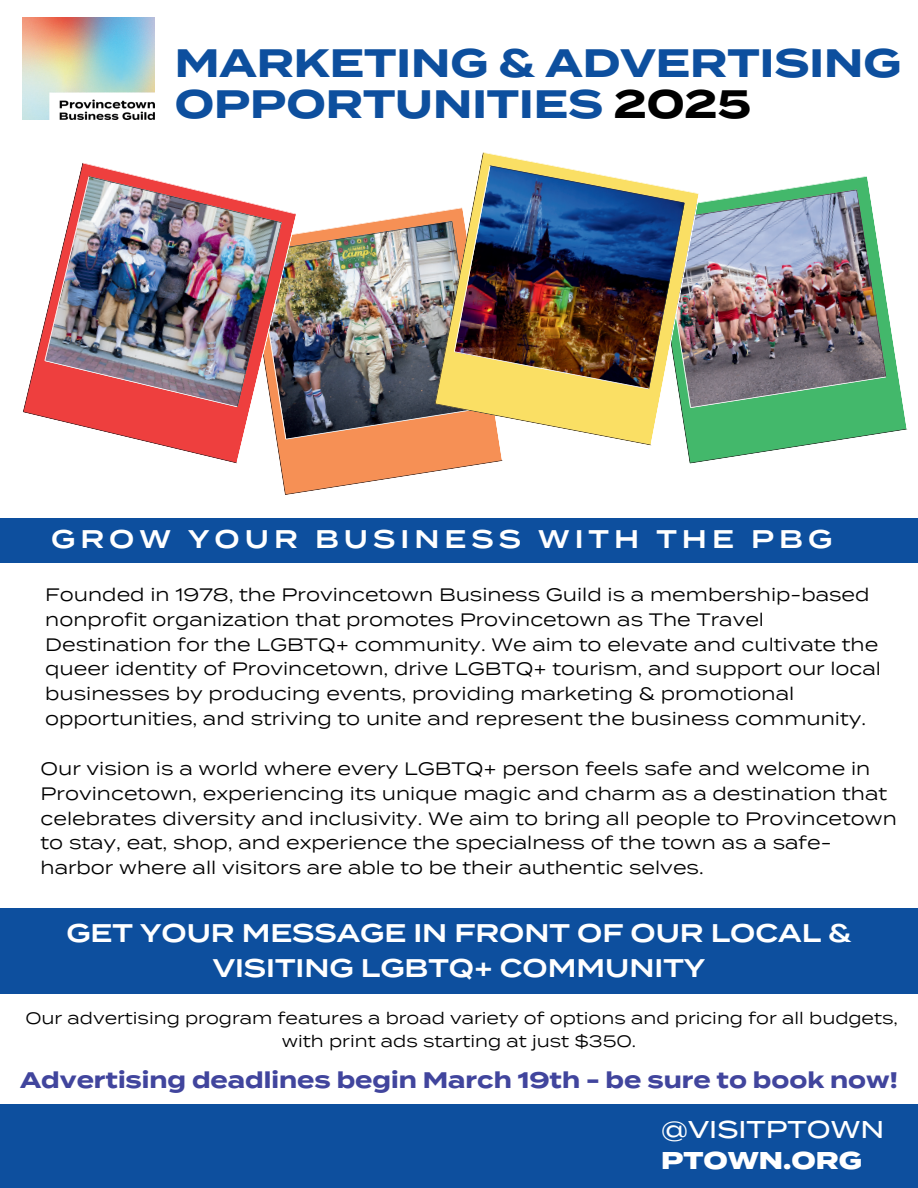
<style>
.page{position:relative;width:918px;height:1188px;background:#fff}
.page>*{position:absolute;margin:0;border:0;box-sizing:border-box;transform-origin:0 0}
.t1{font:700 39.6px/41.7px "Termina";color:#0d4f9e}
.t2{font:600 25.5px/34.8px "Termina";color:#fff;text-align:center}
.t3{font:600 25.5px "Termina";letter-spacing:.2em;color:#fff}
.t4{font:500 24.3px "Termina";color:#fff}
.t5{font:800 24.3px "Termina";color:#fff}
.t6{font:700 22.5px "Termina";color:#41459d}
.t7{font:18px/24.8px "Termina";color:#000}
.t8{font:16.5px/22.5px "Termina";color:#000;text-align:center}
.s1{color:#000}
</style>
<div class="page">
<div style="left:0;top:1104px;width:918px;height:84px;background:#0d4f9e"></div>
<img style="left:23px;top:18px;width:131px;height:101px">
<div style="left:0;top:518px;width:918px;height:44px;background:#0d4f9e"></div>
<div style="left:0;top:908px;width:918px;height:86px;background:#0d4f9e"></div>
<svg style="left:280px;top:461px;width:221px;height:34px"></svg>
<img style="left:297px;top:212px;width:206px;height:249px">
<svg style="left:650px;top:429px;width:258px;height:35px"></svg>
<img style="left:700px;top:176px;width:207px;height:253px">
<img style="left:435px;top:209px;width:19px;height:236px">
<img style="left:454px;top:152px;width:246px;height:293px">
<svg style="left:23px;top:324px;width:21px;height:93px"></svg>
<img style="left:44px;top:163px;width:253px;height:300px">
<h1 class="t1" style="left:175px;top:42px;width:728px">MARKETING &amp; ADVERTISING<br>OPPORTUNITIES <span class="s1">2025</span></h1>
<h2 class="t3" style="left:51px;top:521px;width:783px">GROW YOUR BUSINESS WITH THE PBG</h2>
<p class="t7" style="left:45px;top:582px;width:837px">Founded in 1978, the Provincetown Business Guild is a membership-based nonprofit organization that promotes Provincetown as The Travel Destination for the LGBTQ+ community. We aim to elevate and cultivate the queer identity of Provincetown, drive LGBTQ+ tourism, and support our local businesses by producing events, providing marketing &amp; promotional opportunities, and striving to unite and represent the business community.</p>
<p class="t7" style="left:41px;top:756px;width:858px">Our vision is a world where every LGBTQ+ person feels safe and welcome in Provincetown, experiencing its unique magic and charm as a destination that celebrates diversity and inclusivity. We aim to bring all people to Provincetown to stay, eat, shop, and experience the specialness of the town as a safe&shy;harbor where all visitors are able to be their authentic selves.</p>
<h2 class="t2" style="left:66px;top:916px;width:787px">GET YOUR MESSAGE IN FRONT OF OUR LOCAL &amp;<br>VISITING LGBTQ+ COMMUNITY</h2>
<p class="t8" style="left:25px;top:1007px;width:874px">Our advertising program features a broad variety of options and pricing for all budgets, with print ads starting at just $350.</p>
<p class="t6" style="left:20px;top:1063px;width:879px">Advertising deadlines begin March 19th - be sure to book now!</p>
<h3 class="t4" style="left:661px;top:1111px;width:225px">@VISITPTOWN</h3>
<h3 class="t5" style="left:661px;top:1142px;width:203px">PTOWN.ORG</h3>
</div>
